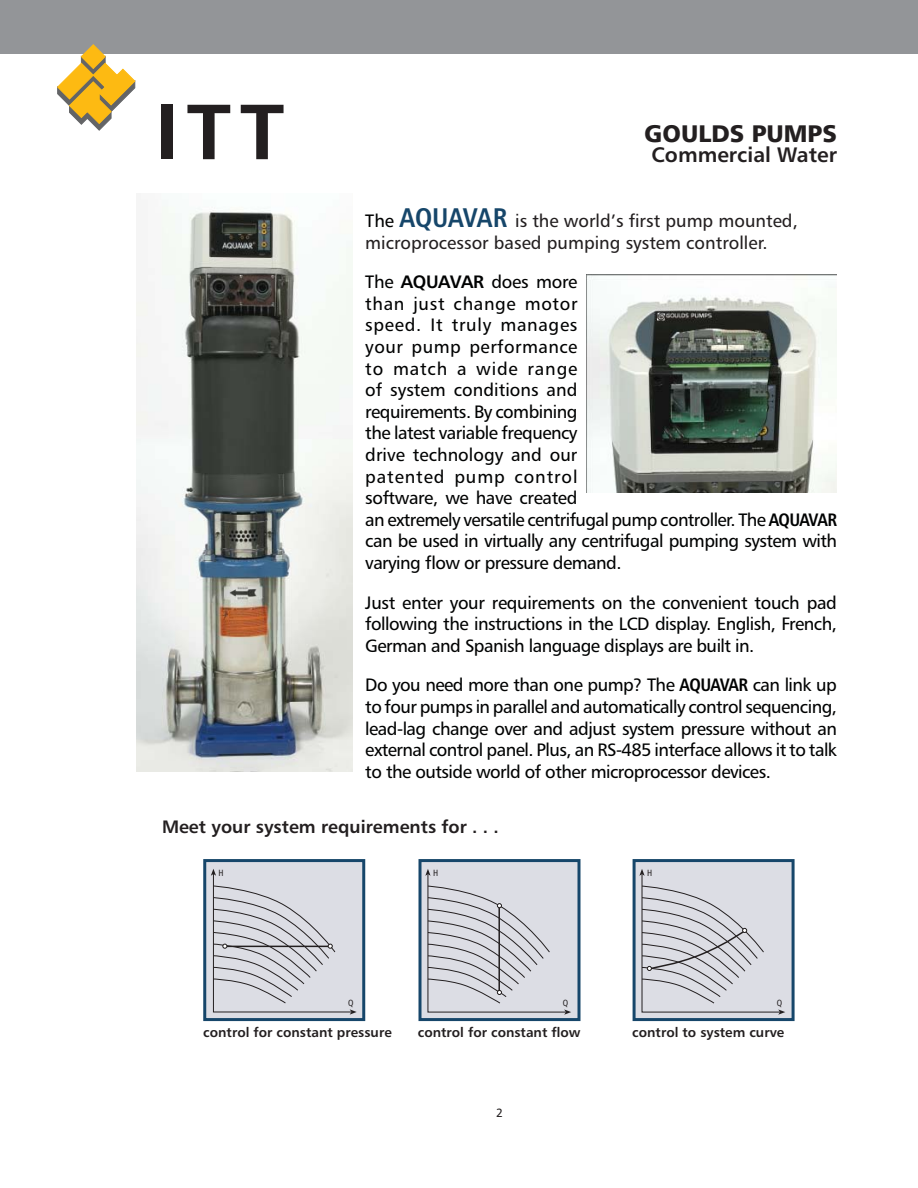
<style>
.page{position:relative;width:918px;height:1188px;background:#fff}
.page>*{position:absolute;margin:0;border:0;box-sizing:border-box;transform-origin:0 0}
.t1{font:78.45px "Humanist 777 BT Bold B";color:#231f20;scale:1.08 1}
.t2{font:24px "Humanist 777 BT Black B";color:#231f20}
.t3{font:21px "Humanist 777 BT Bold B";color:#231f20}
.t4{font:18px/21.6px "Humanist 777 BT Roman B";letter-spacing:-.03em;color:#010202;text-align:justify}
.t5{font:18px/21.6px "Humanist 777 BT Roman B";color:#231f20}
.t6{font:18px "Humanist 777 BT Bold B";color:#231f20}
.t7{font:13.5px "Humanist 777 BT Bold B";color:#231f20}
.t8{font:12px "Humanist 777 BT Roman B";color:#231f20}
.t9{font:9px "Humanist 777 BT Roman Condensed B";color:#231f20}
.s1{color:#010202}
.s2{font-family:"Humanist 777 BT Bold Condensed B";font-size:27px;color:#16466a}
.s3{font-family:"Humanist 777 BT Bold B"}
.s4{font-family:"Humanist 777 BT Bold Condensed B"}
</style>
<div class="page">
<div style="left:0;top:0;width:918px;height:54px;background:#939598"></div>
<svg style="left:57px;top:44px;width:78px;height:86px"></svg>
<div style="left:634px;top:861px;width:159px;height:159px;background:#dcdde4"></div>
<div style="left:633px;top:859px;width:162px;height:162px;border:3px solid #16466a"></div>
<div style="left:420px;top:861px;width:159px;height:159px;background:#dcdde4"></div>
<div style="left:418px;top:859px;width:162px;height:162px;border:3px solid #16466a"></div>
<div style="left:205px;top:861px;width:159px;height:159px;background:#dcdde4"></div>
<div style="left:203px;top:859px;width:162px;height:162px;border:3px solid #16466a"></div>
<img style="left:136px;top:207px;width:216px;height:564px">
<img style="left:586px;top:274px;width:251px;height:219px">
<svg style="left:211px;top:869px;width:146px;height:146px"></svg>
<svg style="left:425px;top:869px;width:146px;height:146px"></svg>
<svg style="left:639px;top:869px;width:146px;height:146px"></svg>
<h1 class="t1" style="left:155px;top:98px;width:121px">ITT</h1>
<h2 class="t2" style="left:644px;top:124px;width:194px">GOULDS PUMPS</h2>
<p class="t3" style="left:651px;top:146px;width:187px">Commercial Water</p>
<p class="t5" style="left:365px;top:211px;width:434px"><span class="s1">The</span> <span class="s2">AQUAVAR</span> is the world’s first pump mounted, microprocessor based pumping system controller.</p>
<p class="t4" style="left:365px;top:272px;width:473px;text-align:left">The <span class="s3">AQUAVAR</span> does more<br>than just change motor<br>speed. It truly manages<br>your pump performance<br>to match a wide range<br>of system conditions and<br>requirements. By combining<br>the latest variable frequency<br>drive technology and our<br>patented pump control<br>software, we have created<br>an extremely versatile centrifugal pump controller. The <span class="s4">AQUAVAR </span>can be used in virtually any centrifugal pumping system with varying flow or pressure demand.</p>
<p class="t4" style="left:365px;top:592px;width:473px">Just enter your requirements on the convenient touch pad following the instructions in the LCD display. English, French, German and Spanish language displays are built in.</p>
<p class="t4" style="left:365px;top:675px;width:473px">Do you need more than one pump? The <span class="s4">AQUAVAR</span> can link up to four pumps in parallel and automatically control sequencing, lead-lag change over and adjust system pressure without an external control panel. Plus, an RS-485 interface allows it to talk to the outside world of other microprocessor devices.</p>
<p class="t6" style="left:162px;top:819px;width:338px">Meet your system requirements for . . .</p>
<p class="t9" style="left:219px;top:867px;width:7px">H</p>
<p class="t9" style="left:433px;top:867px;width:7px">H</p>
<p class="t9" style="left:647px;top:867px;width:7px">H</p>
<p class="t9" style="left:348px;top:997px;width:7px">Q</p>
<p class="t9" style="left:563px;top:997px;width:7px">Q</p>
<p class="t9" style="left:777px;top:997px;width:7px">Q</p>
<p class="t7" style="left:203px;top:1026px;width:190px">control for constant pressure</p>
<p class="t7" style="left:418px;top:1026px;width:164px">control for constant flow</p>
<p class="t7" style="left:632px;top:1026px;width:154px">control to system curve</p>
<p class="t8" style="left:496px;top:1107px;width:8px">2</p>
</div>
